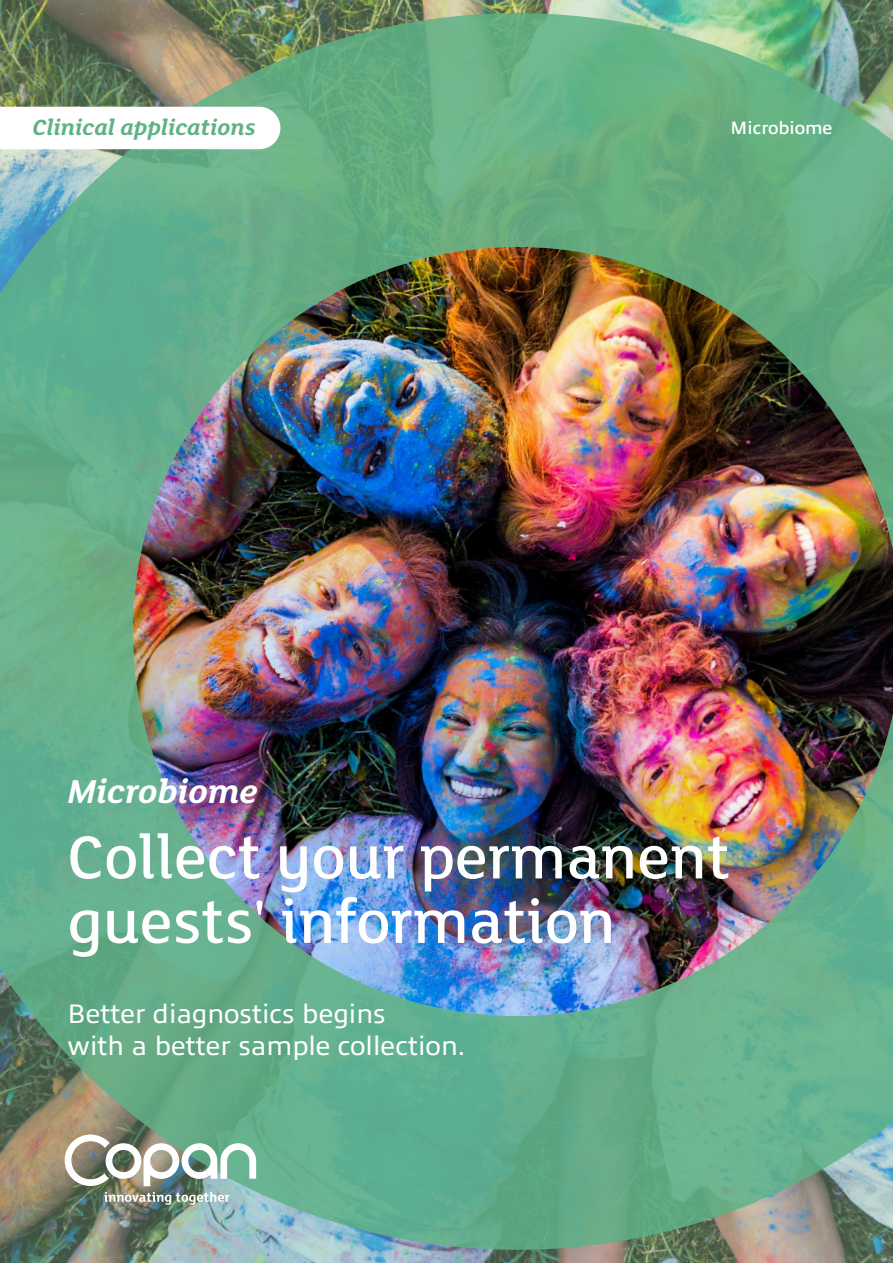
<style>
.page{position:relative;width:893px;height:1263px;background:#fff}
.page>*{position:absolute;margin:0;border:0;box-sizing:border-box;transform-origin:0 0}
.t1{font:500 66px/64.5px "FS Lola";color:#fff}
.t2{font:italic 700 36px "FS Lola";color:#fff}
.t3{font:27px/32.4px "Allumi Std";color:#fff}
.t4{font:italic 700 24px "FS Lola";color:#5fb287}
.t5{font:600 18px "Allumi Std";color:#fff}
</style>
<div class="page">
<img style="left:0;top:0;width:893px;height:1263px">
<img style="left:0;top:13px;width:893px;height:1237px">
<img style="left:65px;top:1134px;width:191px;height:52px">
<img style="left:104px;top:1192px;width:125px;height:13px">
<svg style="left:0;top:107px;width:280px;height:42px"></svg>
<p class="t4" style="left:32px;top:111px;width:224px">Clinical applications</p>
<p class="t5" style="left:731px;top:118px;width:103px">Microbiome</p>
<h2 class="t2" style="left:68px;top:766px;width:192px">Microbiome</h2>
<h1 class="t1" style="left:68px;top:822px;width:664px">Collect your permanent guests' information</h1>
<p class="t3" style="left:68px;top:997px;width:399px">Better diagnostics begins<br>with a better sample collection.</p>
</div>
